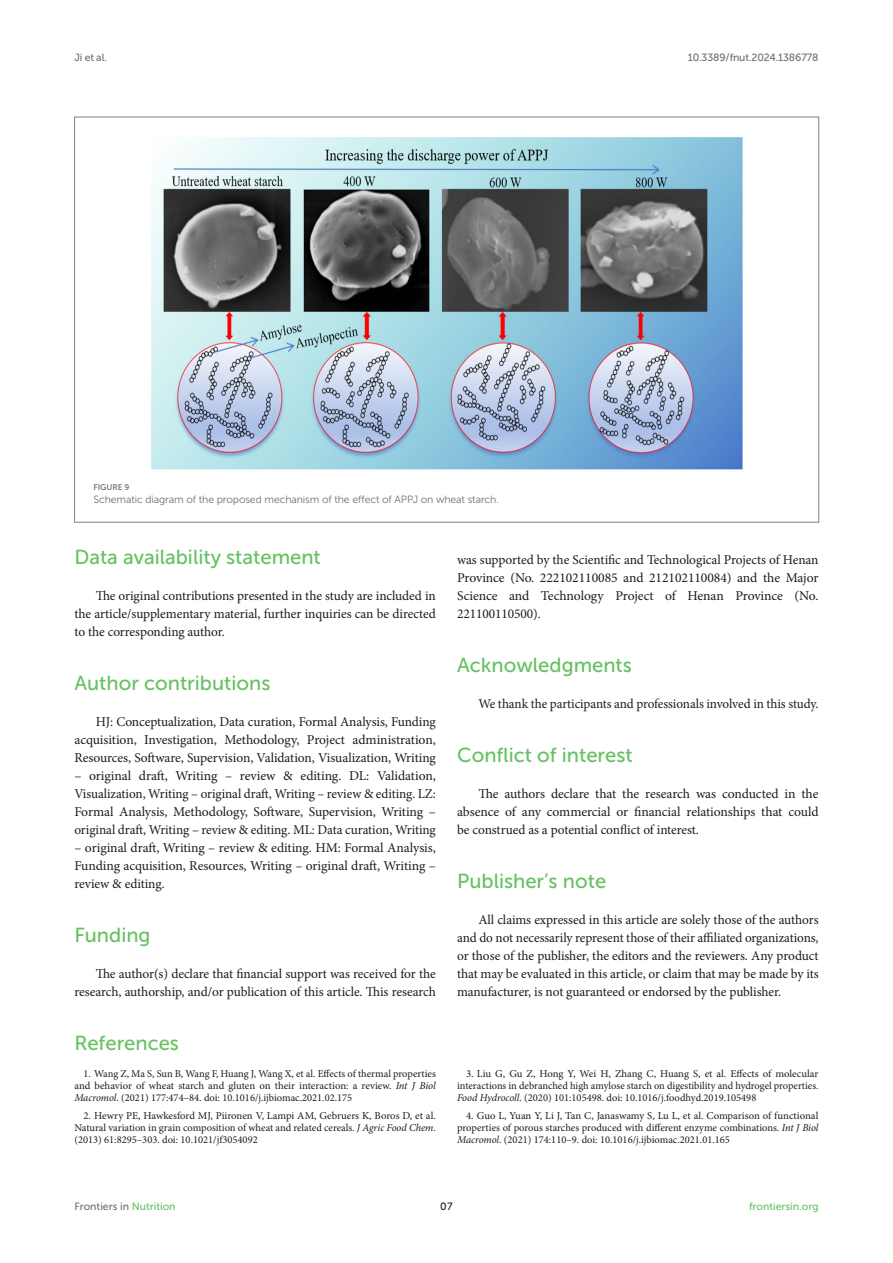
<style>
.page{position:relative;width:893px;height:1263px;background:#fff}
.page>*{position:absolute;margin:0;border:0;box-sizing:border-box;transform-origin:0 0}
.HEAD_1{font:20.25px "Museo Sans 500";color:#65c161}
.REF_HD{font:20.25px "Museo Sans 500";color:#65c161}
.TEXT_FLUSH{font:13.5px/18px "Minion Pro";letter-spacing:-.005em;color:#1b1c1b;text-align:justify}
.REF_00{font:10.5px/12px "Minion Pro";color:#1b1c1b;text-align:justify}
.FIG_LEG{font:10.5px "Museo Sans 300";letter-spacing:-.01em;color:#706f70}
.t1{font:10.5px "Museo Sans 500";letter-spacing:-.015em;color:#706f70}
.t2{font:10.5px "Museo Sans 500";color:#65c161}
.t3{font:10.5px "Museo Sans 500";color:#1b1c1b}
.FIG_HD{font:8.25px "Museo Sans 700";letter-spacing:-.01em;color:#7e7f7f}
.s1{font-style:italic}
.s2{color:#65c161}
</style>
<div class="page">
<img style="left:151px;top:137px;width:592px;height:333px">
<p class="t1" style="left:74px;top:51px;width:34px">Ji et al.</p>
<p class="t1" style="left:688px;top:51px;width:132px">10.3389/fnut.2024.1386778</p>
<p class="FIG_HD" style="left:94px;top:482px;width:37px">FIGURE 9</p>
<p class="FIG_LEG" style="left:94px;top:494px;width:407px">Schematic diagram of the proposed mechanism of the effect of APPJ on wheat starch.</p>
<p class="HEAD_1" style="left:74px;top:546px;width:248px">Data availability statement</p>
<p class="TEXT_FLUSH" style="left:74px;top:587px;width:363px;text-indent:21px">The original contributions presented in the study are included in the article/supplementary material, further inquiries can be directed to the corresponding author.</p>
<p class="HEAD_1" style="left:74px;top:672px;width:197px">Author contributions</p>
<p class="TEXT_FLUSH" style="left:74px;top:713px;width:363px;text-indent:21px">HJ: Conceptualization, Data curation, Formal Analysis, Funding acquisition, Investigation, Methodology, Project administration, Resources, Software, Supervision, Validation, Visualization, Writing</p>
<p class="TEXT_FLUSH" style="left:74px;top:767px;width:363px">– original draft, Writing – review &amp; editing. DL: Validation, Visualization, Writing – original draft, Writing – review &amp; editing. LZ:<br>Formal Analysis, Methodology, Software, Supervision, Writing – original draft, Writing – review &amp; editing. ML: Data curation, Writing</p>
<p class="TEXT_FLUSH" style="left:74px;top:839px;width:363px">– original draft, Writing – review &amp; editing. HM: Formal Analysis, Funding acquisition, Resources, Writing – original draft, Writing – review &amp; editing.</p>
<p class="HEAD_1" style="left:74px;top:924px;width:78px">Funding</p>
<p class="TEXT_FLUSH" style="left:74px;top:965px;width:363px;text-align:right">The author(s) declare that financial support was received for the research, authorship, and/or publication of this article. This research</p>
<p class="REF_HD" style="left:74px;top:1032px;width:106px">References</p>
<p class="REF_00" style="left:74px;top:1068px;width:363px;text-indent:9px">1. Wang Z, Ma S, Sun B, Wang F, Huang J, Wang X, et al. Effects of thermal properties and behavior of wheat starch and gluten on their interaction: a review. <span class="s1">Int J Biol Macromol</span>. (2021) 177:474–84. doi: 10.1016/j.ijbiomac.2021.02.175</p>
<p class="REF_00" style="left:74px;top:1110px;width:363px;text-indent:9px">2. Hewry PE, Hawkesford MJ, Piironen V, Lampi AM, Gebruers K, Boros D, et al.<br>Natural variation in grain composition of wheat and related cereals. <span class="s1">J Agric Food Chem</span>. (2013) 61:8295–303. doi: 10.1021/jf3054092</p>
<p class="TEXT_FLUSH" style="left:457px;top:551px;width:363px">was supported by the Scientific and Technological Projects of Henan Province (No. 222102110085 and 212102110084) and the Major Science and Technology Project of Henan Province (No.<br>221100110500).</p>
<p class="HEAD_1" style="left:457px;top:654px;width:176px">Acknowledgments</p>
<p class="TEXT_FLUSH" style="left:478px;top:695px;width:342px">We thank the participants and professionals involved in this study.</p>
<p class="HEAD_1" style="left:457px;top:744px;width:177px">Conflict of interest</p>
<p class="TEXT_FLUSH" style="left:457px;top:785px;width:363px;text-indent:21px">The authors declare that the research was conducted in the absence of any commercial or financial relationships that could be construed as a potential conflict of interest.</p>
<p class="HEAD_1" style="left:457px;top:870px;width:151px">Publisher’s note</p>
<p class="TEXT_FLUSH" style="left:457px;top:911px;width:363px;text-indent:21px">All claims expressed in this article are solely those of the authors and do not necessarily represent those of their affiliated organizations, or those of the publisher, the editors and the reviewers. Any product that may be evaluated in this article, or claim that may be made by its manufacturer, is not guaranteed or endorsed by the publisher.</p>
<p class="REF_00" style="left:457px;top:1068px;width:363px;text-indent:9px">3. Liu G, Gu Z, Hong Y, Wei H, Zhang C, Huang S, et al. Effects of molecular interactions in debranched high amylose starch on digestibility and hydrogel properties.<br><span class="s1">Food Hydrocoll</span>. (2020) 101:105498. doi: 10.1016/j.foodhyd.2019.105498</p>
<p class="REF_00" style="left:457px;top:1110px;width:363px;text-indent:9px">4. Guo L, Yuan Y, Li J, Tan C, Janaswamy S, Lu L, et al. Comparison of functional properties of porous starches produced with different enzyme combinations. <span class="s1">Int J Biol Macromol</span>. (2021) 174:110–9. doi: 10.1016/j.ijbiomac.2021.01.165</p>
<p class="t1" style="left:74px;top:1200px;width:103px">Frontiers in <span class="s2">Nutrition</span></p>
<p class="t3" style="left:440px;top:1200px;width:14px">07</p>
<p class="t2" style="left:749px;top:1200px;width:71px">frontiersin.org</p>
</div>
